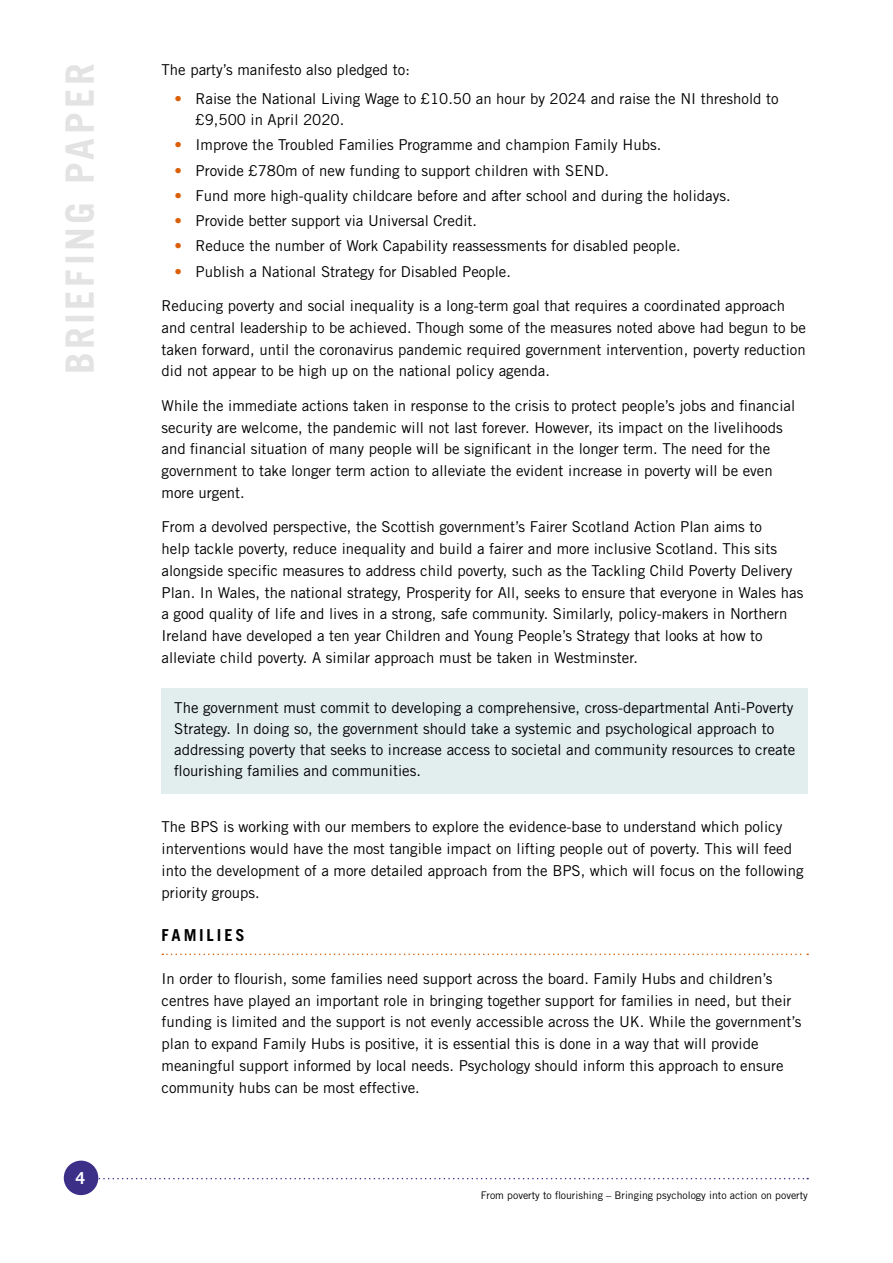
<style>
.page{position:relative;width:893px;height:1263px;background:#fff}
.page>*{position:absolute;margin:0;border:0;box-sizing:border-box;transform-origin:0 0}
.t1{font:700 39px "Trade Gothic LT Std";letter-spacing:.09em;color:#e3e3e3}
.t2{font:700 16.5px "Trade Gothic LT Std";letter-spacing:.17em;color:#000}
.t3{font:700 16.5px "Trade Gothic LT Std";color:#fff}
.t4{font:15px/21.8px "Trade Gothic LT Std";color:#000}
.t5{font:10.5px "Trade Gothic LT Std";color:#000}
.s1{color:#da5f06}
</style>
<div class="page">
<svg style="left:98px;top:1178px;width:710px;height:1px"></svg>
<div style="left:64px;top:1160px;width:34px;height:35px;background:#3c2f88;border-radius:50%"></div>
<div style="left:162px;top:688px;width:646px;height:106px;background:#e2edee"></div>
<svg style="left:162px;top:953px;width:646px;height:2px"></svg>
<h1 class="t1" style="left:56px;top:374px;width:312px;rotate:-90deg">BRIEFING PAPER</h1>
<p class="t3" style="left:76px;top:1168px;width:11px">4</p>
<p class="t4" style="left:162px;top:58px;width:250px">The party’s manifesto also pledged to:</p>
<p class="t4" style="left:196px;top:88px;width:585px;line-height:21px;text-indent:-21px"><span class="s1">•</span> Raise the National Living Wage to £10.50 an hour by 2024 and raise the NI threshold to £9,500 in April 2020.</p>
<p class="t4" style="left:174px;top:134px;width:488px"><span class="s1">•</span> Improve the Troubled Families Programme and champion Family Hubs.</p>
<p class="t4" style="left:174px;top:159px;width:436px"><span class="s1">•</span> Provide £780m of new funding to support children with SEND.</p>
<p class="t4" style="left:174px;top:184px;width:558px"><span class="s1">•</span> Fund more high-quality childcare before and after school and during the holidays.</p>
<p class="t4" style="left:174px;top:210px;width:304px"><span class="s1">•</span> Provide better support via Universal Credit.</p>
<p class="t4" style="left:174px;top:235px;width:508px"><span class="s1">•</span> Reduce the number of Work Capability reassessments for disabled people.</p>
<p class="t4" style="left:174px;top:260px;width:338px"><span class="s1">•</span> Publish a National Strategy for Disabled People.</p>
<p class="t4" style="left:162px;top:295px;width:646px">Reducing poverty and social inequality is a long-term goal that requires a coordinated approach and central leadership to be achieved. Though some of the measures noted above had begun to be taken forward, until the coronavirus pandemic required government intervention, poverty reduction did not appear to be high up on the national policy agenda.</p>
<p class="t4" style="left:162px;top:394px;width:635px">While the immediate actions taken in response to the crisis to protect people’s jobs and financial security are welcome, the pandemic will not last forever. However, its impact on the livelihoods and financial situation of many people will be significant in the longer term. The need for the government to take longer term action to alleviate the evident increase in poverty will be even more urgent.</p>
<p class="t4" style="left:162px;top:516px;width:643px">From a devolved perspective, the Scottish government’s Fairer Scotland Action Plan aims to<br>help tackle poverty, reduce inequality and build a fairer and more inclusive Scotland. This sits alongside specific measures to address child poverty, such as the Tackling Child Poverty Delivery Plan. In Wales, the national strategy, Prosperity for All, seeks to ensure that everyone in Wales has a good quality of life and lives in a strong, safe community. Similarly, policy-makers in Northern Ireland have developed a ten year Children and Young People’s Strategy that looks at how to alleviate child poverty. A similar approach must be taken in Westminster.</p>
<p class="t4" style="left:174px;top:697px;width:622px;line-height:21px">The government must commit to developing a comprehensive, cross-departmental Anti-Poverty Strategy. In doing so, the government should take a systemic and psychological approach to addressing poverty that seeks to increase access to societal and community resources to create flourishing families and communities.</p>
<p class="t4" style="left:162px;top:816px;width:644px">The BPS is working with our members to explore the evidence-base to understand which policy interventions would have the most tangible impact on lifting people out of poverty. This will feed into the development of a more detailed approach from the BPS, which will focus on the following priority groups.</p>
<p class="t2" style="left:162px;top:925px;width:85px">FAMILIES</p>
<p class="t4" style="left:162px;top:967px;width:641px">In order to flourish, some families need support across the board. Family Hubs and children’s centres have played an important role in bringing together support for families in need, but their funding is limited and the support is not evenly accessible across the UK. While the government’s plan to expand Family Hubs is positive, it is essential this is done in a way that will provide meaningful support informed by local needs. Psychology should inform this approach to ensure community hubs can be most effective.</p>
<p class="t5" style="left:481px;top:1189px;width:329px">From poverty to flourishing – Bringing psychology into action on poverty</p>
</div>
